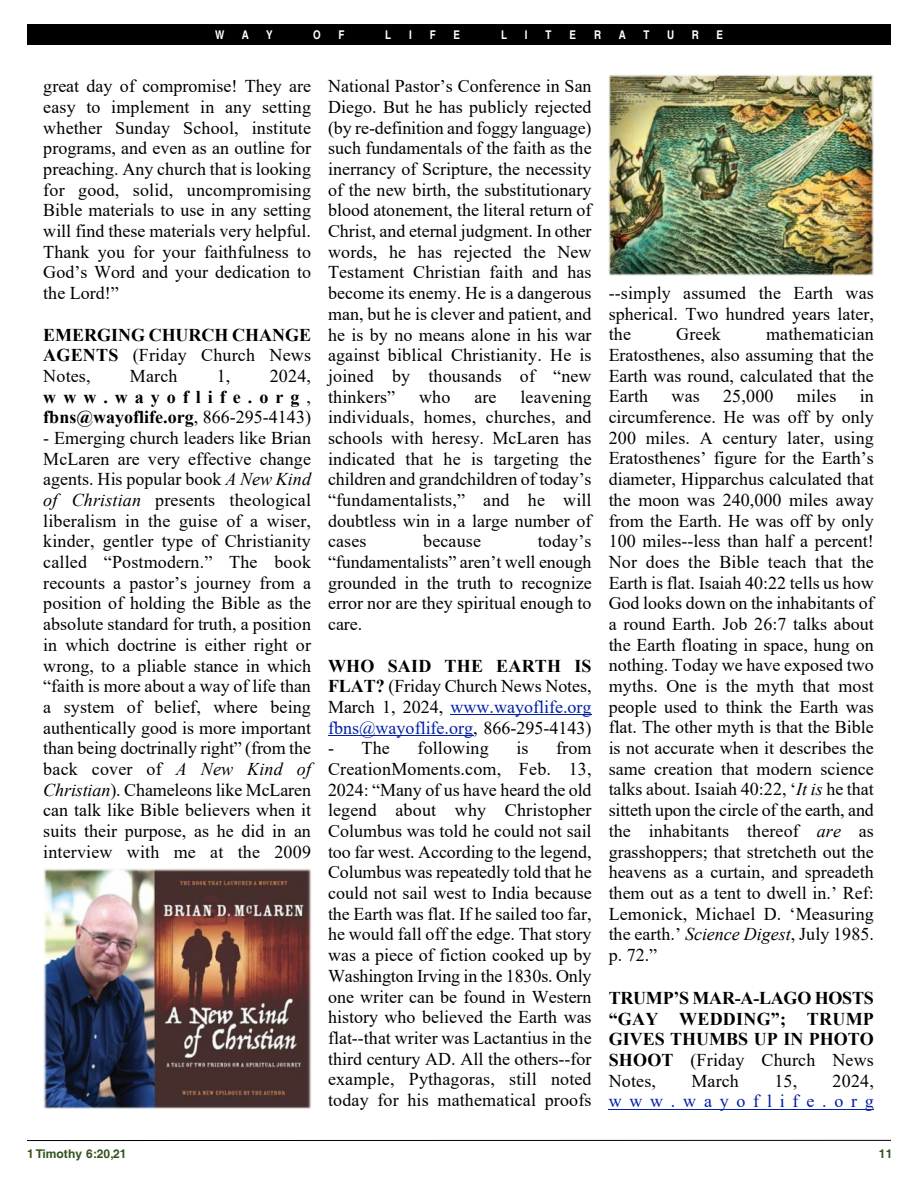
<style>
.page{position:relative;width:918px;height:1188px;background:#fff}
.page>*{position:absolute;margin:0;border:0;box-sizing:border-box;transform-origin:0 0}
.t1{font:18px/20.7px "Times New Roman";color:#000;text-align:justify}
.t2{font:700 18px/20.7px "Times New Roman";color:#000;text-align:justify}
.t3{font:18px "Times New Roman";letter-spacing:.43em;color:#011ea9}
.t4{font:700 condensed 12px "Helvetica";color:#fff}
.t5{font:700 12px "Helvetica";letter-spacing:.01em;color:#33521d}
.s1{font-weight:400}
.s2{font-style:italic}
.s3{font-weight:700}
.s4{color:#011ea9}
</style>
<div class="page">
<hr style="left:27px;top:1140px;width:864px;height:1px;background:#000">
<div style="left:27px;top:24px;width:864px;height:21px;background:#000"></div>
<hr style="left:451px;top:714px;width:141px;height:1px;background:#011ea9">
<hr style="left:328px;top:735px;width:145px;height:1px;background:#011ea9">
<img style="left:43px;top:869px;width:268px;height:240px">
<img style="left:609px;top:74px;width:265px;height:202px">
<hr style="left:609px;top:1109px;width:265px;height:1px;background:#011ea9">
<p class="t4" style="left:215px;top:30px;width:11px">W</p>
<p class="t4" style="left:242px;top:30px;width:9px">A</p>
<p class="t4" style="left:266px;top:30px;width:8px">Y</p>
<p class="t4" style="left:313px;top:30px;width:9px">O</p>
<p class="t4" style="left:338px;top:30px;width:8px">F</p>
<p class="t4" style="left:385px;top:30px;width:8px">L</p>
<p class="t4" style="left:409px;top:30px;width:4px">I</p>
<p class="t4" style="left:430px;top:30px;width:8px">F</p>
<p class="t4" style="left:454px;top:30px;width:8px">E</p>
<p class="t4" style="left:501px;top:30px;width:8px">L</p>
<p class="t4" style="left:525px;top:30px;width:4px">I</p>
<p class="t4" style="left:546px;top:30px;width:8px">T</p>
<p class="t4" style="left:569px;top:30px;width:8px">E</p>
<p class="t4" style="left:594px;top:30px;width:9px">R</p>
<p class="t4" style="left:619px;top:30px;width:9px">A</p>
<p class="t4" style="left:643px;top:30px;width:8px">T</p>
<p class="t4" style="left:667px;top:30px;width:9px">U</p>
<p class="t4" style="left:692px;top:30px;width:9px">R</p>
<p class="t4" style="left:717px;top:30px;width:8px">E</p>
<p class="t1" style="left:43px;top:78px;width:269px">great day of compromise! They are easy to implement in any setting whether Sunday School, institute programs, and even as an outline for preaching. Any church that is looking for good, solid, uncompromising Bible materials to use in any setting will find these materials very helpful.<br>Thank you for your faithfulness to God’s Word and your dedication to the Lord!”</p>
<p class="t2" style="left:43px;top:326px;width:269px">EMERGING CHURCH CHANGE AGENTS <span class="s1">(Friday Church News Notes,</span></p>
<p class="t1" style="left:130px;top:367px;width:49px">March</p>
<p class="t1" style="left:217px;top:367px;width:15px">1,</p>
<p class="t2" style="left:43px;top:367px;width:269px;text-indent:226px"><span class="s1">2024, </span>www.wayoflife.org<span class="s1">, </span>fbns@wayoflife.org<span class="s1">, 866-295-4143)</span></p>
<p class="t1" style="left:43px;top:429px;width:269px">- Emerging church leaders like Brian McLaren are very effective change agents. His popular book <span class="s2">A New Kind of Christian</span> presents theological liberalism in the guise of a wiser, kinder, gentler type of Christianity called “Postmodern.” The book recounts a pastor’s journey from a position of holding the Bible as the absolute standard for truth, a position in which doctrine is either right or wrong, to a pliable stance in which “faith is more about a way of life than a system of belief, where being authentically good is more important than being doctrinally right” (from the back cover of <span class="s2">A New Kind of Christian</span>). Chameleons like McLaren can talk like Bible believers when it suits their purpose, as he did in an interview with me at the 2009</p>
<p class="t1" style="left:328px;top:78px;width:265px">National Pastor’s Conference in San Diego. But he has publicly rejected (by re-definition and foggy language) such fundamentals of the faith as the inerrancy of Scripture, the necessity of the new birth, the substitutionary blood atonement, the literal return of Christ, and eternal judgment. In other words, he has rejected the New Testament Christian faith and has become its enemy. He is a dangerous man, but he is clever and patient, and he is by no means alone in his war against biblical Christianity. He is joined by thousands of “new thinkers”</p>
<p class="t1" style="left:328px;top:388px;width:265px;text-indent:192px">leavening individuals, homes, churches, and schools with heresy. McLaren has indicated that he is targeting the children and grandchildren of today’s “fundamentalists,” and he will doubtless win in a large number of cases</p>
<p class="t1" style="left:419px;top:388px;width:33px">who</p>
<p class="t1" style="left:474px;top:388px;width:24px">are</p>
<p class="t1" style="left:328px;top:533px;width:265px;text-indent:210px">today’s “fundamentalists” aren’t well enough grounded in the truth to recognize error nor are they spiritual enough to care.</p>
<p class="t1" style="left:328px;top:657px;width:265px"><span class="s3">WHO SAID THE EARTH IS FLAT?</span> (Friday Church News Notes, March 1, 2024, <span class="s4">www.wayoflife.org fbns@wayoflife.org</span>, 866-295-4143)</p>
<p class="t1" style="left:328px;top:740px;width:63px">- The</p>
<p class="t1" style="left:418px;top:740px;width:73px">following</p>
<p class="t1" style="left:516px;top:740px;width:14px">is</p>
<p class="t1" style="left:423px;top:533px;width:59px">because</p>
<p class="t1" style="left:328px;top:740px;width:265px;text-indent:228px">from CreationMoments.com, Feb. 13, 2024: “Many of us have heard the old legend about why Christopher Columbus was told he could not sail too far west. According to the legend, Columbus was repeatedly told that he could not sail west to India because the Earth was flat. If he sailed too far, he would fall off the edge. That story was a piece of fiction cooked up by Washington Irving in the 1830s. Only one writer can be found in Western history who believed the Earth was flat--that writer was Lactantius in the third century AD. All the others--for example, Pythagoras, still noted today for his mathematical proofs</p>
<p class="t1" style="left:609px;top:284px;width:267px">--simply assumed the Earth was spherical. Two hundred years later, the</p>
<p class="t1" style="left:609px;top:326px;width:267px;text-indent:157px">mathematician Eratosthenes, also assuming that the Earth was round, calculated that the Earth</p>
<p class="t1" style="left:676px;top:326px;width:46px">Greek</p>
<p class="t1" style="left:609px;top:388px;width:267px;text-indent:251px">in circumference. He was off by only 200 miles. A century later, using Eratosthenes’ figure for the Earth’s diameter, Hipparchus calculated that the moon was 240,000 miles away from the Earth. He was off by only 100 miles--less than half a percent!<br>Nor does the Bible teach that the Earth is flat. Isaiah 40:22 tells us how God looks down on the inhabitants of a round Earth. Job 26:7 talks about the Earth floating in space, hung on nothing. Today we have exposed two myths. One is the myth that most people used to think the Earth was flat. The other myth is that the Bible is not accurate when it describes the same creation that modern science talks about. Isaiah 40:22, ‘<span class="s2">It is</span> he that sitteth upon the circle of the earth, and the inhabitants thereof <span class="s2">are</span> as grasshoppers; that stretcheth out the heavens as a curtain, and spreadeth them out as a tent to dwell in.’ Ref:<br>Lemonick, Michael D. ‘Measuring the earth.’ <span class="s2">Science Digest</span>, July 1985. p. 72.”</p>
<p class="t2" style="left:609px;top:989px;width:267px">TRUMP’S MAR-A-LAGO HOSTS “GAY WEDDING”; TRUMP GIVES THUMBS UP IN PHOTO SHOOT <span class="s1">(Friday Church News Notes,</span></p>
<p class="t1" style="left:672px;top:388px;width:30px">was</p>
<p class="t1" style="left:723px;top:388px;width:52px">25,000</p>
<p class="t1" style="left:797px;top:388px;width:41px">miles</p>
<p class="t1" style="left:691px;top:1072px;width:49px">March</p>
<p class="t1" style="left:774px;top:1072px;width:24px">15,</p>
<p class="t1" style="left:833px;top:1072px;width:43px">2024,</p>
<p class="t3" style="left:609px;top:1095px;width:267px">www.wayoflife.org</p>
<p class="t5" style="left:27px;top:1149px;width:101px">1 Timothy 6:20,21</p>
<p class="t5" style="left:879px;top:1149px;width:15px">11</p>
</div>
